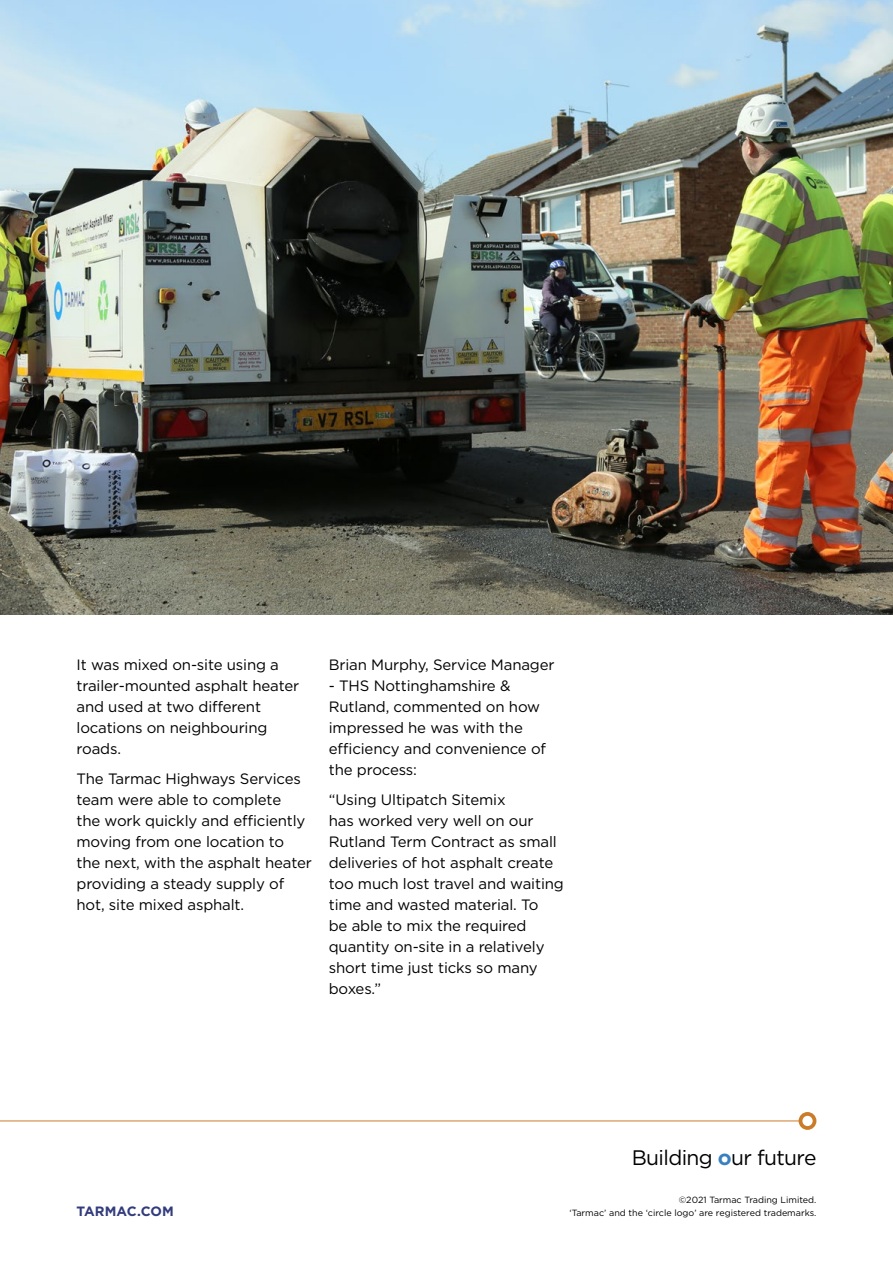
<style>
.page{position:relative;width:893px;height:1263px;background:#fff}
.page>*{position:absolute;margin:0;border:0;box-sizing:border-box;transform-origin:0 0}
.t1{font:21px "Gotham";letter-spacing:-.03em;color:#000}
.t2{font:15px/21px "Gotham";letter-spacing:-.01em;color:#000}
.t3{font:700 13.5px "Gotham";letter-spacing:.005em;color:#323b7d}
.t4{font:9px/13.5px "Gotham";color:#000;text-align:right}
.s1{font-weight:700;color:#3880c0}
</style>
<div class="page">
<svg style="left:799px;top:1112px;width:17px;height:18px"></svg>
<hr style="left:0;top:1121px;width:801px;height:1px;background:#cb7c28">
<img style="left:0;top:0;width:893px;height:614px">
<p class="t2" style="left:77px;top:654px;width:224px">It was mixed on-site using a trailer-mounted asphalt heater and used at two different locations on neighbouring roads.</p>
<p class="t2" style="left:77px;top:767px;width:237px">The Tarmac Highways Services team were able to complete<br>the work quickly and efficiently moving from one location to the next, with the asphalt heater providing a steady supply of hot, site mixed asphalt.</p>
<p class="t2" style="left:329px;top:654px;width:227px">Brian Murphy, Service Manager ‑ THS Nottinghamshire &amp;<br>Rutland, commented on how impressed he was with the efficiency and convenience of the process:</p>
<p class="t2" style="left:329px;top:788px;width:237px">“Using Ultipatch Sitemix<br>has worked very well on our<br>Rutland Term Contract as small deliveries of hot asphalt create too much lost travel and waiting time and wasted material. To<br>be able to mix the required quantity on-site in a relatively short time just ticks so many boxes.”</p>
<h1 class="t1" style="left:632px;top:1144px;width:186px">Building <span class="s1">o</span>ur future</h1>
<p class="t3" style="left:77px;top:1202px;width:99px">TARMAC.COM</p>
<p class="t4" style="left:569px;top:1192px;width:248px">©2021 Tarmac Trading Limited.<br>‘Tarmac’ and the ‘circle logo’ are registered trademarks.</p>
</div>
